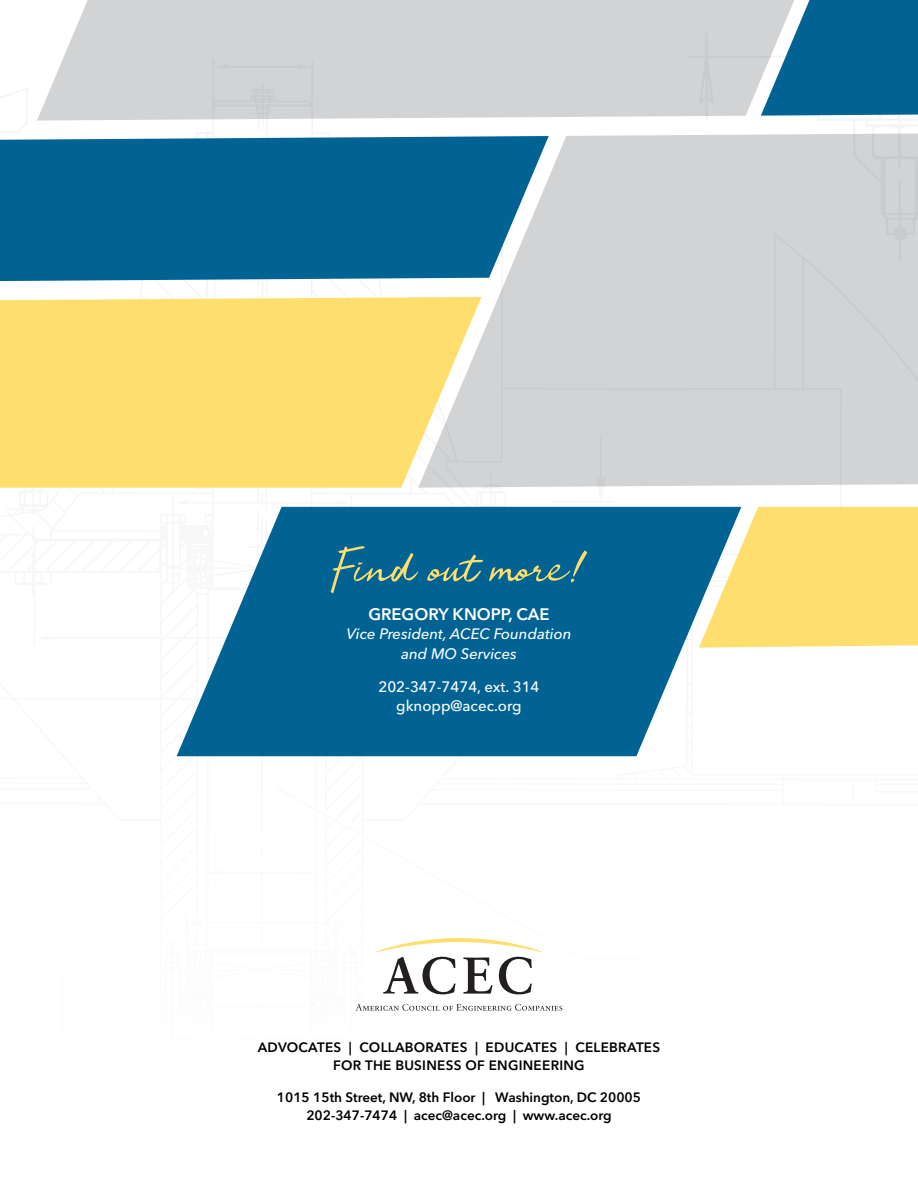
<style>
.page{position:relative;width:918px;height:1188px;background:#fff}
.page>*{position:absolute;margin:0;border:0;box-sizing:border-box;transform-origin:0 0}
.t1{font:600 16.5px "Avenir Next LT Pro";color:#fff}
.t2{font:italic 500 15px/19.5px "Avenir Next LT Pro";color:#fff;text-align:center}
.t3{font:500 15px/19.5px "Avenir Next LT Pro";color:#fff;text-align:center}
.t4{font:600 13.5px/18px "Avenir Next LT Pro";color:#000;text-align:center}
.t5{font:600 13.5px/18px "Avenir Next LT Pro";letter-spacing:.02em;color:#000;text-align:center}
</style>
<div class="page">
<hr style="left:261px;top:281px;width:2px;height:81px;background:#231f20">
<hr style="left:261px;top:753px;width:2px;height:81px;background:#231f20">
<div style="left:476px;top:133px;width:442px;height:355px;background:#d1d3d5"></div>
<svg style="left:0;top:297px;width:482px;height:191px;background:#fbde77"></svg>
<svg style="left:177px;top:507px;width:522px;height:249px;fill:#006394"></svg>
<div style="left:842px;top:0;width:76px;height:116px;background:#006394"></div>
<svg style="left:699px;top:163px;width:219px;height:485px;background:#dad6bc"></svg>
<svg style="left:0;top:136px;width:549px;height:145px;background:#126e9b"></svg>
<svg style="left:37px;top:0;width:805px;height:121px;background:#c6ced3"></svg>
<svg style="left:356px;top:1004px;width:206px;height:7px"></svg>
<svg style="left:376px;top:938px;width:166px;height:56px"></svg>
<svg style="left:331px;top:546px;width:256px;height:47px;background:#1e718f"></svg>
<p class="t1" style="left:368px;top:604px;width:183px">GREGORY KNOPP, CAE</p>
<p class="t2" style="left:347px;top:624px;width:226px">Vice President, ACEC Foundation and MO Services</p>
<p class="t3" style="left:378px;top:677px;width:163px">202-347-7474, ext. 314 gknopp@acec.org</p>
<p class="t5" style="left:258px;top:1038px;width:404px">ADVOCATES | COLLABORATES | EDUCATES | CELEBRATES<br>FOR THE BUSINESS OF ENGINEERING</p>
<p class="t4" style="left:277px;top:1089px;width:366px">1015 15th Street, NW, 8th Floor | Washington, DC 20005<br>202-347-7474 | acec@acec.org | www.acec.org</p>
</div>
